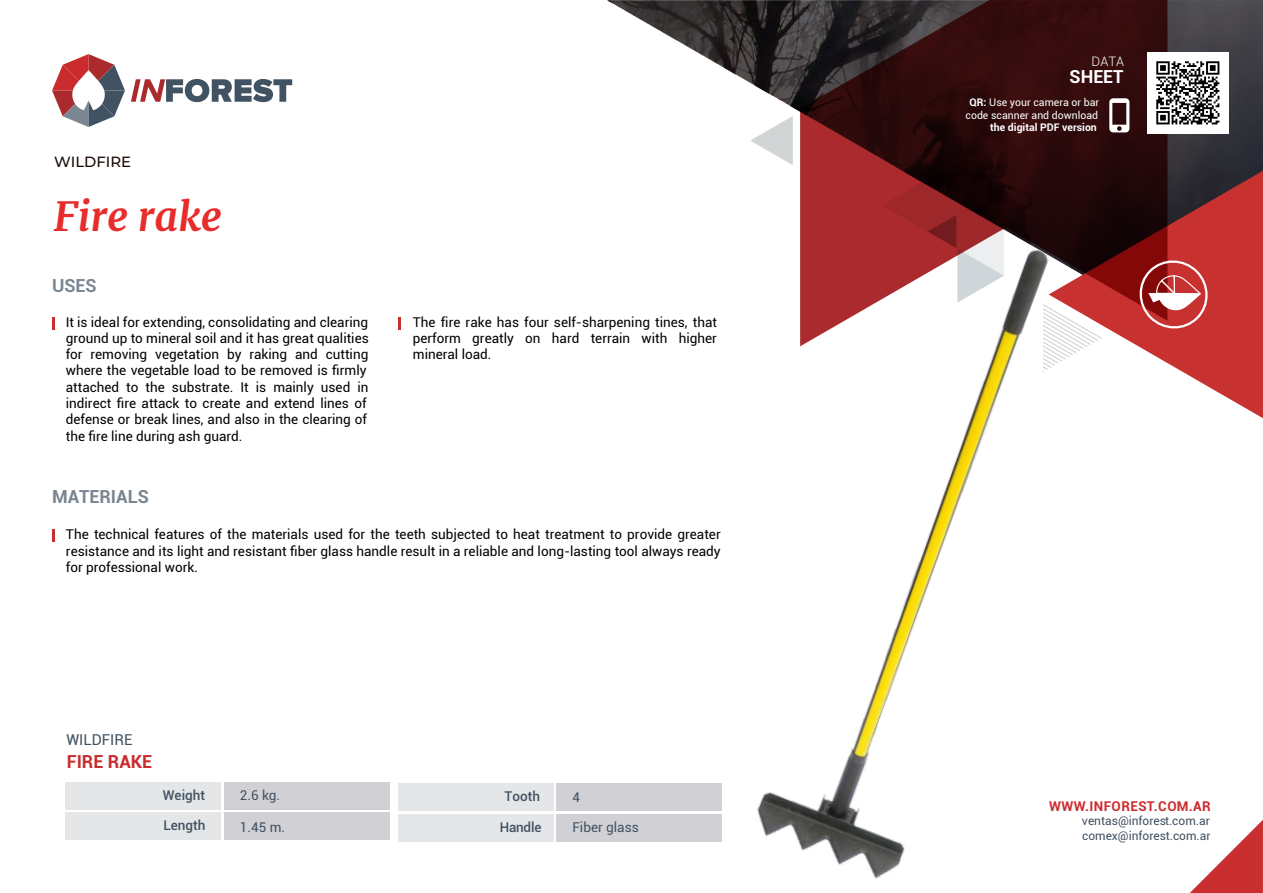
<style>
.page{position:relative;width:1263px;height:893px;background:#fff}
.page>*{position:absolute;margin:0;border:0;box-sizing:border-box;transform-origin:0 0}
.t1{font:italic 700 40.5px "Merriweather";color:#e82c2b}
.t2{font:700 18px "Roboto";color:#7a8691}
.t3{font:700 18px "Roboto";color:#c92e2f}
.t4{font:700 18px "Roboto";color:#fff}
.t5{font:15px "Roboto";color:#415262}
.t6{font:500 14.85px "Montserrat";color:#1a0a04}
.t7{font:13.5px/16.2px "Roboto";color:#020102;text-align:justify}
.t8{font:13.5px "Roboto";color:#425262}
.t9{font:500 13.5px "Roboto";color:#425262}
.t10{font:700 13.5px "Roboto";letter-spacing:.03em;color:#cc2b2e}
.t11{font:300 13.05px "Roboto";color:#fff}
.t12{font:12px/15px "Roboto";color:#425262}
.t13{font:10.5px/12.6px "Roboto";color:#fff;text-align:center}
.t14{font:700 10.5px "Roboto";color:#fff}
.s1{font-weight:700}
</style>
<div class="page">
<svg style="left:399px;top:317px;width:2px;height:12px"></svg>
<svg style="left:52px;top:317px;width:2px;height:12px"></svg>
<svg style="left:52px;top:529px;width:2px;height:13px"></svg>
<svg style="left:607px;top:0;width:656px;height:23px;background:#464244"></svg>
<svg style="left:800px;top:0;width:367px;height:23px;background:#361f20"></svg>
<svg style="left:131px;top:79px;width:161px;height:23px"></svg>
<svg style="left:52px;top:54px;width:73px;height:73px"></svg>
<div style="left:66px;top:782px;width:155px;height:28px;background:#e4e6e7"></div>
<div style="left:66px;top:812px;width:155px;height:28px;background:#e4e6e7"></div>
<div style="left:398px;top:814px;width:156px;height:27px;background:#e4e6e7"></div>
<div style="left:398px;top:784px;width:156px;height:27px;background:#e4e6e7"></div>
<div style="left:224px;top:782px;width:165px;height:28px;background:#d0d0d5"></div>
<div style="left:224px;top:812px;width:165px;height:28px;background:#d0d0d5"></div>
<img style="left:414px;top:23px;width:849px;height:870px">
<p class="t6" style="left:54px;top:151px;width:78px">WILDFIRE</p>
<h1 class="t1" style="left:54px;top:188px;width:170px">Fire rake</h1>
<h2 class="t2" style="left:52px;top:273px;width:46px">USES</h2>
<p class="t7" style="left:66px;top:313px;width:305px;text-align:left">It is ideal for extending, consolidating and clearing ground up to mineral soil and it has great qualities for removing vegetation by raking and cutting where the vegetable load to be removed is firmly attached to the substrate. It is mainly used in indirect fire attack to create and extend lines of defense or break lines, and also in the clearing of the fire line during ash guard.</p>
<h2 class="t2" style="left:52px;top:484px;width:98px">MATERIALS</h2>
<p class="t7" style="left:413px;top:313px;width:306px">The fire rake has four self-sharpening tines, that perform greatly on hard terrain with higher mineral load.</p>
<p class="t7" style="left:66px;top:526px;width:656px">The technical features of the materials used for the teeth subjected to heat treatment to provide greater resistance and its light and resistant fiber glass handle result in a reliable and long-lasting tool always ready for professional work.</p>
<p class="t5" style="left:66px;top:729px;width:67px">WILDFIRE</p>
<h2 class="t3" style="left:67px;top:749px;width:87px">FIRE RAKE</h2>
<p class="t8" style="left:240px;top:786px;width:42px">2.6 kg.</p>
<p class="t9" style="left:163px;top:786px;width:44px">Weight</p>
<p class="t9" style="left:504px;top:787px;width:37px">Tooth</p>
<p class="t8" style="left:572px;top:787px;width:9px">4</p>
<p class="t9" style="left:163px;top:816px;width:44px">Length</p>
<p class="t8" style="left:240px;top:817px;width:47px">1.45 m.</p>
<p class="t9" style="left:500px;top:817px;width:43px">Handle</p>
<p class="t8" style="left:572px;top:817px;width:68px">Fiber glass</p>
<p class="t11" style="left:1091px;top:53px;width:34px">DATA</p>
<h2 class="t4" style="left:1069px;top:64px;width:56px">SHEET</h2>
<p class="t13" style="left:965px;top:96px;width:135px"><span class="s1">QR:</span> Use your camera or bar code scanner and download</p>
<p class="t14" style="left:990px;top:120px;width:108px">the digital PDF version</p>
<p class="t10" style="left:1049px;top:796px;width:163px">WWW.INFOREST.COM.AR</p>
<p class="t12" style="left:1082px;top:812px;width:130px">ventas@inforest.com.ar comex@inforest.com.ar</p>
</div>
